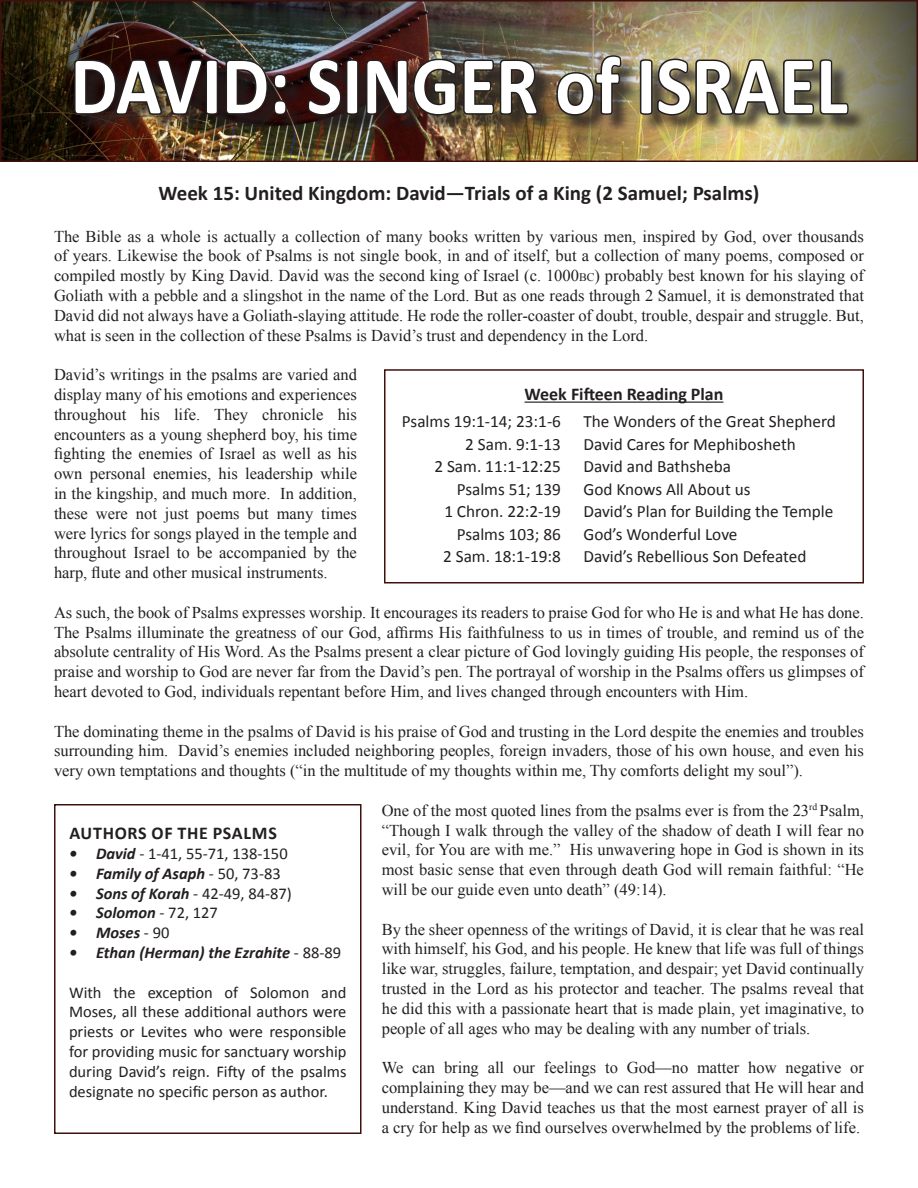
<style>
.page{position:relative;width:918px;height:1188px;background:#fff}
.page>*{position:absolute;margin:0;border:0;box-sizing:border-box;transform-origin:0 0}
.t1{font:700 82.5px "Calibri";color:#fff;scale:.91 1}
.t2{font:700 21px "Calibri";color:#231f20}
.t3{font:700 18px "Calibri";color:#231f20}
.t4{font:700 18px "Calibri";letter-spacing:.04em;color:#231f20}
.Paragraph_Style_1{font:17.25px "Calibri";color:#231f20}
.t5{font:16.5px/19.8px "Times New Roman";color:#231f20;text-align:justify}
.Paragraph_Style_1-2{font:16.5px/19.8px "Calibri";color:#231f20;text-align:justify}
.t6{font:italic 700 16.5px "Calibri";color:#231f20}
.s1{font-size:11.55px}
.s2{font-weight:700;font-style:italic}
.s3{font-weight:400;font-style:normal}
</style>
<div class="page">
<hr style="left:525px;top:402px;width:198px;height:1px;background:#231f20">
<div style="left:384px;top:369px;width:480px;height:215px;border:2px solid #40100d"></div>
<div style="left:54px;top:804px;width:308px;height:330px;border:2px solid #40100d"></div>
<img style="left:3px;top:3px;width:912px;height:156px">
<div style="left:0;top:0;width:918px;height:162px;border:2px solid #40100d"></div>
<div style="left:76px;top:57px;width:790px;height:76px;background:#231f20;opacity:.75"></div>
<img style="left:72px;top:51px;width:217px;height:74px">
<img style="left:305px;top:55px;width:235px;height:62px">
<img style="left:554px;top:53px;width:70px;height:65px">
<img style="left:637px;top:51px;width:214px;height:66px">
<p class="t1" style="left:70px;top:33px;width:856px">DAVID: SINGER of ISRAEL</p>
<p class="t2" style="left:158px;top:180px;width:603px">Week 15: United Kingdom: David—Trials of a King (2 Samuel; Psalms)</p>
<p class="t5" style="left:54px;top:226px;width:812px">The Bible as a whole is actually a collection of many books written by various men, inspired by God, over thousands of years. Likewise the book of Psalms is not single book, in and of itself, but a collection of many poems, composed or compiled mostly by King David. David was the second king of Israel (c. 1000<span class="s1">bc</span>) probably best known for his slaying of Goliath with a pebble and a slingshot in the name of the Lord. But as one reads through 2 Samuel, it is demonstrated that David did not always have a Goliath-slaying attitude. He rode the roller-coaster of doubt, trouble, despair and struggle. But, what is seen in the collection of these Psalms is David’s trust and dependency in the Lord.</p>
<p class="t5" style="left:54px;top:365px;width:305px">David’s writings in the psalms are varied and display many of his emotions and experiences throughout his life. They chronicle his encounters as a young shepherd boy, his time fighting the enemies of Israel as well as his own personal enemies, his leadership while in the kingship, and much more. In addition, these were not just poems but many times were lyrics for songs played in the temple and throughout Israel to be accompanied by the harp, flute and other musical instruments.</p>
<p class="t5" style="left:54px;top:602px;width:812px">As such, the book of Psalms expresses worship. It encourages its readers to praise God for who He is and what He has done.<br>The Psalms illuminate the greatness of our God, affirms His faithfulness to us in times of trouble, and remind us of the absolute centrality of His Word. As the Psalms present a clear picture of God lovingly guiding His people, the responses of praise and worship to God are never far from the David’s pen. The portrayal of worship in the Psalms offers us glimpses of heart devoted to God, individuals repentant before Him, and lives changed through encounters with Him.</p>
<p class="t5" style="left:54px;top:721px;width:812px">The dominating theme in the psalms of David is his praise of God and trusting in the Lord despite the enemies and troubles surrounding him. David’s enemies included neighboring peoples, foreign invaders, those of his own house, and even his very own temptations and thoughts (“in the multitude of my thoughts within me, Thy comforts delight my soul”).</p>
<p class="t5" style="left:382px;top:800px;width:484px">One of the most quoted lines from the psalms ever is from the 23<sup>rd</sup> Psalm, “Though I walk through the valley of the shadow of death I will fear no evil, for You are with me.” His unwavering hope in God is shown in its most basic sense that even through death God will remain faithful: “He will be our guide even unto death” (49:14).</p>
<p class="t5" style="left:382px;top:919px;width:484px">By the sheer openness of the writings of David, it is clear that he was real with himself, his God, and his people. He knew that life was full of things like war, struggles, failure, temptation, and despair; yet David continually trusted in the Lord as his protector and teacher. The psalms reveal that he did this with a passionate heart that is made plain, yet imaginative, to people of all ages who may be dealing with any number of trials.</p>
<p class="t5" style="left:382px;top:1058px;width:484px">We can bring all our feelings to God—no matter how negative or complaining they may be—and we can rest assured that He will hear and understand. King David teaches us that the most earnest prayer of all is a cry for help as we find ourselves overwhelmed by the problems of life.</p>
<p class="t3" style="left:525px;top:383px;width:201px">Week Fifteen Reading Plan</p>
<p class="Paragraph_Style_1" style="left:402px;top:410px;width:161px">Psalms 19:1-14; 23:1-6</p>
<p class="Paragraph_Style_1" style="left:584px;top:410px;width:254px">The Wonders of the Great Shepherd</p>
<p class="Paragraph_Style_1" style="left:465px;top:433px;width:97px">2 Sam. 9:1-13</p>
<p class="Paragraph_Style_1" style="left:583px;top:433px;width:214px">David Cares for Mephibosheth</p>
<p class="Paragraph_Style_1" style="left:434px;top:455px;width:128px">2 Sam. 11:1-12:25</p>
<p class="Paragraph_Style_1" style="left:583px;top:455px;width:149px">David and Bathsheba</p>
<p class="Paragraph_Style_1" style="left:457px;top:478px;width:106px">Psalms 51; 139</p>
<p class="Paragraph_Style_1" style="left:583px;top:478px;width:168px">God Knows All About us</p>
<p class="Paragraph_Style_1" style="left:444px;top:500px;width:118px">1 Chron. 22:2-19</p>
<p class="Paragraph_Style_1" style="left:584px;top:500px;width:251px">David’s Plan for Building the Temple</p>
<p class="Paragraph_Style_1" style="left:457px;top:523px;width:106px">Psalms 103; 86</p>
<p class="Paragraph_Style_1" style="left:583px;top:523px;width:156px">God’s Wonderful Love</p>
<p class="Paragraph_Style_1" style="left:443px;top:545px;width:119px">2 Sam. 18:1-19:8</p>
<p class="Paragraph_Style_1" style="left:583px;top:545px;width:225px">David’s Rebellious Son Defeated</p>
<p class="t4" style="left:69px;top:822px;width:209px">AUTHORS OF THE PSALMS</p>
<p class="Paragraph_Style_1-2" style="left:69px;top:844px;width:220px"><span class="s2">• David</span> - 1-41, 55-71, 138-150</p>
<p class="t6" style="left:69px;top:863px;width:213px">• Family of Asaph <span class="s3">- 50, 73-83</span></p>
<p class="Paragraph_Style_1-2" style="left:69px;top:883px;width:224px"><span class="s2">• Sons of Korah</span> - 42-49, 84-87)</p>
<p class="t6" style="left:69px;top:902px;width:150px">• Solomon <span class="s3">- 72, 127</span></p>
<p class="t6" style="left:69px;top:922px;width:102px">• Moses <span class="s3">- 90</span></p>
<p class="t6" style="left:69px;top:942px;width:274px">• Ethan (Herman) the Ezrahite <span class="s3">- 88-89</span></p>
<p class="Paragraph_Style_1-2" style="left:69px;top:982px;width:279px">With the exception of Solomon and Moses, all these additional authors were priests or Levites who were responsible for providing music for sanctuary worship during David’s reign. Fifty of the psalms designate no specific person as author.</p>
</div>
